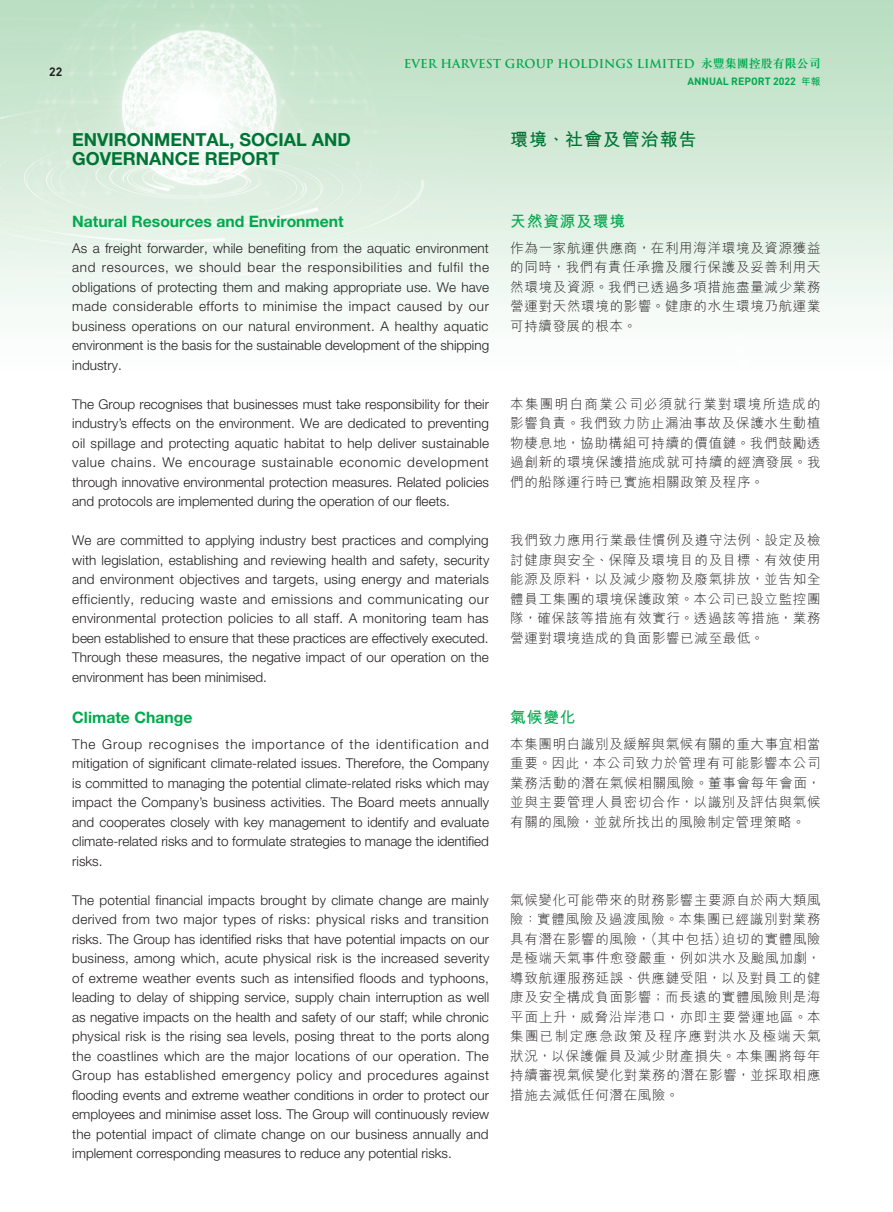
<style>
.page{position:relative;width:893px;height:1212px;background:#fff}
.page>*{position:absolute;margin:0;border:0;box-sizing:border-box;transform-origin:0 0}
.t1{font:700 18px/19.5px "Helvetica Neue LT Std";color:#007434}
.t2{font:700 18px "M Hei HK";letter-spacing:.05em;color:#007434}
._02_H2{font:700 15.75px "Helvetica Neue LT Std";color:#00a94e}
._02_H2-2{font:700 15.75px "M Hei HK";letter-spacing:.05em;color:#00a94e}
._00_txt{font:300 13.5px/19.5px "Helvetica Neue LT Std";color:#231f20;text-align:justify}
._00_txt-2{font:300 13.5px/19.5px "M Hei HK";letter-spacing:.05em;color:#231f20;text-align:justify}
.t3{font:700 12px "Trajan Pro";color:#00a94e}
.t4{font:700 12px "DIN Pro";color:#231f20}
.t5{font:700 10.5px "DIN Pro";color:#00a94e}
.s1{font-family:"M Sung HK"}
.s2{font-family:"M Hei HK";font-size:9.75px}
</style>
<div class="page">
<img style="left:0;top:0;width:893px;height:308px">
<p class="t4" style="left:49px;top:63px;width:15px">22</p>
<p class="t3" style="left:404px;top:56px;width:418px">EVER HARVEST GROUP HOLDINGS LIMITED <span class="s1">永豐集團控股有限公司</span></p>
<p class="t5" style="left:687px;top:74px;width:135px">ANNUAL REPORT 2022 <span class="s2">年報</span></p>
<h1 class="t1" style="left:72px;top:129px;width:280px">ENVIRONMENTAL, SOCIAL AND<br>GOVERNANCE REPORT</h1>
<h1 class="t2" style="left:510px;top:126px;width:188px">環境、社會及管治報告</h1>
<p class="_02_H2" style="left:72px;top:211px;width:273px">Natural Resources and Environment</p>
<p class="_00_txt" style="left:72px;top:238px;width:418px">As a freight forwarder, while benefiting from the aquatic environment and resources, we should bear the responsibilities and fulfil the obligations of protecting them and making appropriate use. We have made considerable efforts to minimise the impact caused by our business operations on our natural environment. A healthy aquatic environment is the basis for the sustainable development of the shipping industry.</p>
<p class="_00_txt" style="left:72px;top:394px;width:419px">The Group recognises that businesses must take responsibility for their industry’s effects on the environment. We are dedicated to preventing oil spillage and protecting aquatic habitat to help deliver sustainable value chains. We encourage sustainable economic development through innovative environmental protection measures. Related policies and protocols are implemented during the operation of our fleets.</p>
<p class="_00_txt" style="left:72px;top:530px;width:419px">We are committed to applying industry best practices and complying with legislation, establishing and reviewing health and safety, security and environment objectives and targets, using energy and materials efficiently, reducing waste and emissions and communicating our environmental protection policies to all staff. A monitoring team has been established to ensure that these practices are effectively executed.<br>Through these measures, the negative impact of our operation on the environment has been minimised.</p>
<p class="_02_H2" style="left:72px;top:707px;width:122px">Climate Change</p>
<p class="_00_txt" style="left:72px;top:734px;width:418px">The Group recognises the importance of the identification and mitigation of significant climate-related issues. Therefore, the Company is committed to managing the potential climate-related risks which may impact the Company’s business activities. The Board meets annually and cooperates closely with key management to identify and evaluate climate-related risks and to formulate strategies to manage the identified risks.</p>
<p class="_00_txt" style="left:72px;top:890px;width:419px">The potential financial impacts brought by climate change are mainly derived from two major types of risks: physical risks and transition risks. The Group has identified risks that have potential impacts on our business, among which, acute physical risk is the increased severity of extreme weather events such as intensified floods and typhoons, leading to delay of shipping service, supply chain interruption as well as negative impacts on the health and safety of our staff; while chronic physical risk is the rising sea levels, posing threat to the ports along the coastlines which are the major locations of our operation. The Group has established emergency policy and procedures against flooding events and extreme weather conditions in order to protect our employees and minimise asset loss. The Group will continuously review the potential impact of climate change on our business annually and implement corresponding measures to reduce any potential risks.</p>
<p class="_02_H2-2" style="left:510px;top:209px;width:116px">天然資源及環境</p>
<p class="_00_txt-2" style="left:510px;top:238px;width:312px">作為一家航運供應商，在利用海洋環境及資源獲益的同時，我們有責任承擔及履行保護及妥善利用天然環境及資源。我們已透過多項措施盡量減少業務營運對天然環境的影響。健康的水生環境乃航運業可持續發展的根本。</p>
<p class="_00_txt-2" style="left:510px;top:394px;width:312px">本集團明白商業公司必須就行業對環境所造成的影響負責。我們致力防止漏油事故及保護水生動植物棲息地，協助構組可持續的價值鏈。我們鼓勵透過創新的環境保護措施成就可持續的經濟發展。我們的船隊運行時已實施相關政策及程序。</p>
<p class="_00_txt-2" style="left:510px;top:530px;width:312px">我們致力應用行業最佳慣例及遵守法例、設定及檢討健康與安全、保障及環境目的及目標、有效使用能源及原料，以及減少廢物及廢氣排放，並告知全體員工集團的環境保護政策。本公司已設立監控團隊，確保該等措施有效實行。透過該等措施，業務營運對環境造成的負面影響已減至最低。</p>
<p class="_02_H2-2" style="left:510px;top:705px;width:67px">氣候變化</p>
<p class="_00_txt-2" style="left:510px;top:734px;width:312px">本集團明白識別及緩解與氣候有關的重大事宜相當重要。因此，本公司致力於管理有可能影響本公司業務活動的潛在氣候相關風險。董事會每年會面，並與主要管理人員密切合作，以識別及評估與氣候有關的風險，並就所找出的風險制定管理策略。</p>
<p class="_00_txt-2" style="left:510px;top:890px;width:312px">氣候變化可能帶來的財務影響主要源自於兩大類風險：實體風險及過渡風險。本集團已經識別對業務具有潛在影響的風險，（其中包括）迫切的實體風險是極端天氣事件愈發嚴重，例如洪水及颱風加劇，導致航運服務延誤、供應鏈受阻，以及對員工的健康及安全構成負面影響；而長遠的實體風險則是海平面上升，威脅沿岸港口，亦即主要營運地區。本集團已制定應急政策及程序應對洪水及極端天氣狀況，以保護僱員及減少財產損失。本集團將每年持續審視氣候變化對業務的潛在影響，並採取相應措施去減低任何潛在風險。</p>
</div>
